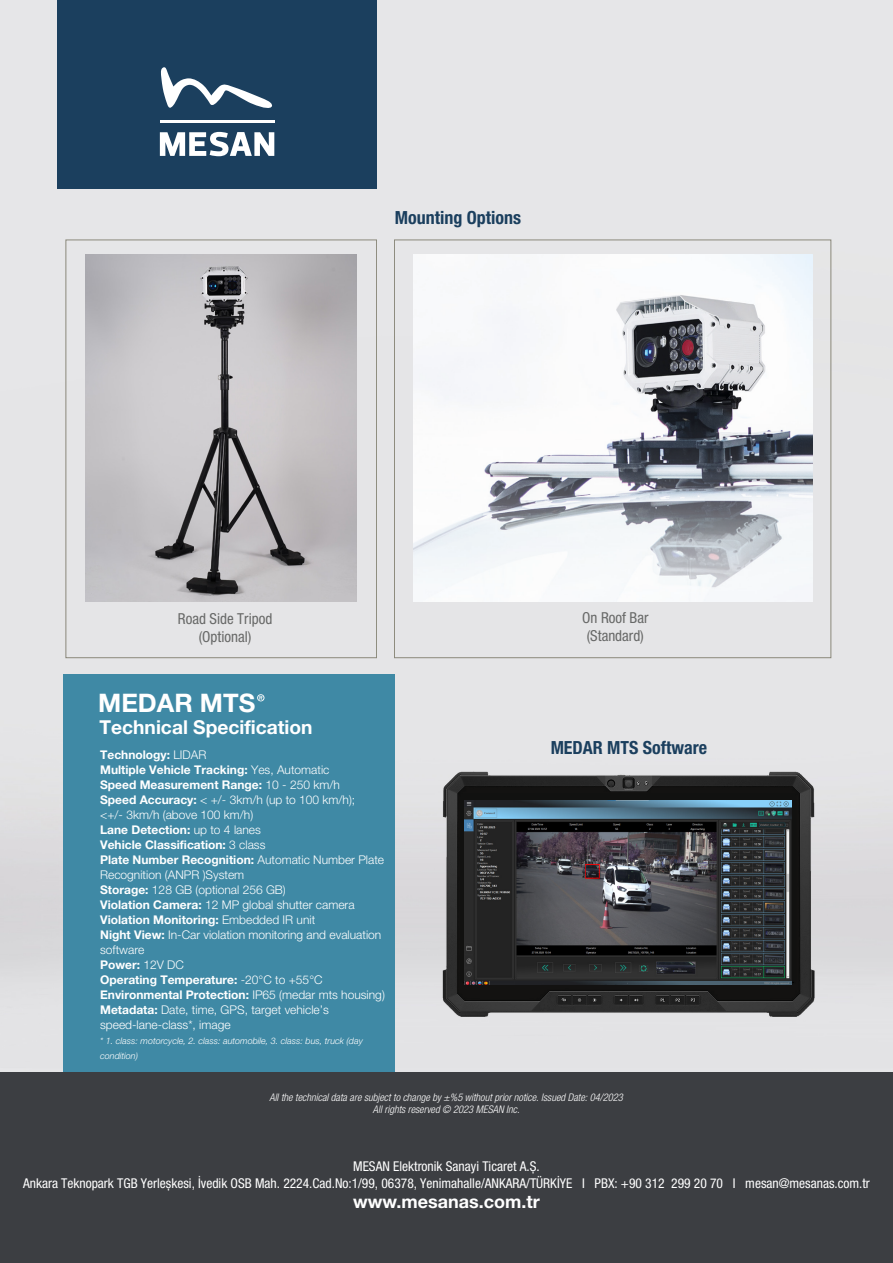
<style>
.page{position:relative;width:893px;height:1263px;background:#fff}
.page>*{position:absolute;margin:0;border:0;box-sizing:border-box;transform-origin:0 0}
.t1{font:700 25.5px "Helvetica Neue LT Pro";color:#fff}
.t2{font:700 19.2px "Helvetica Neue LT Pro";color:#fff}
.t3{font:700 condensed 18.15px "Helvetica Neue LT Pro";color:#1b3f5e}
.t4{font:700 18px "Helvetica Neue LT Pro";color:#fff}
.t5{font:condensed 15.15px/18px "Helvetica Neue LT Pro";color:#676867;text-align:center}
.t6{font:condensed 13.5px/16.2px "Helvetica Neue LT Pro";color:#fff;text-align:center}
.t7{font:300 12px/15px "Helvetica Neue LT Pro";color:#fff}
.t8{font:italic 300 condensed 10.5px/12.6px "Helvetica Neue LT Pro";color:#fff;text-align:center}
.t9{font:italic 300 9px/15px "Helvetica Neue LT Pro";color:#fff}
.s1{font-weight:700}
</style>
<div class="page">
<img style="left:0;top:0;width:893px;height:1073px">
<div style="left:63px;top:674px;width:332px;height:470px;background:#3f89a5"></div>
<div style="left:0;top:1073px;width:893px;height:190px;background:#3c3e42"></div>
<svg style="left:257px;top:694px;width:7px;height:7px"></svg>
<div style="left:57px;top:0;width:320px;height:188px;background:#1b3f5e"></div>
<svg style="left:161px;top:67px;width:111px;height:41px"></svg>
<hr style="left:160px;top:120px;width:114px;height:2px;background:#fff">
<svg style="left:160px;top:132px;width:114px;height:24px"></svg>
<img style="left:413px;top:254px;width:400px;height:347px">
<img style="left:86px;top:254px;width:271px;height:347px">
<img style="left:441px;top:770px;width:375px;height:246px">
<img style="left:464px;top:800px;width:327px;height:184px">
<h3 class="t3" style="left:395px;top:207px;width:128px">Mounting Options</h3>
<p class="t5" style="left:178px;top:609px;width:96px">Road Side Tripod (Optional)</p>
<h1 class="t1" style="left:98px;top:687px;width:159px">MEDAR MTS</h1>
<h2 class="t2" style="left:100px;top:715px;width:215px">Technical Specification</h2>
<p class="t7" style="left:100px;top:746px;width:286px"><span class="s1">Technology:</span> LIDAR<br><span class="s1">Multiple Vehicle Tracking:</span> Yes, Automatic<br><span class="s1">Speed Measurement Range:</span> 10 - 250 km/h<br><span class="s1">Speed Accuracy:</span> &lt; +/- 3km/h (up to 100 km/h);<br>&lt;+/- 3km/h (above 100 km/h)<br><span class="s1">Lane Detection:</span> up to 4 lanes<br><span class="s1">Vehicle Classification:</span> 3 class<br><span class="s1">Plate Number Recognition:</span> Automatic Number Plate Recognition (ANPR )System<br><span class="s1">Storage:</span> 128 GB (optional 256 GB)<br><span class="s1">Violation Camera:</span> 12 MP global shutter camera <span class="s1">Violation Monitoring:</span> Embedded IR unit<br><span class="s1">Night View:</span> In-Car violation monitoring and evaluation software<br><span class="s1">Power:</span> 12V DC<br><span class="s1">Operating Temperature:</span> -20°C to +55°C <span class="s1">Environmental Protection:</span> IP65 (medar mts housing)<br><span class="s1">Metadata:</span> Date, time, GPS, target vehicle’s speed-lane-class*, image</p>
<p class="t9" style="left:100px;top:1033px;width:264px">* 1. class: motorcycle, 2. class: automobile, 3. class: bus, truck (day condition)</p>
<p class="t5" style="left:582px;top:609px;width:68px">On Roof Bar (Standard)</p>
<h3 class="t3" style="left:551px;top:736px;width:158px">MEDAR MTS Software</h3>
<p class="t8" style="left:269px;top:1091px;width:355px">All the technical data are subject to change by ±%5 without prior notice. Issued Date: 04/2023<br>All rights reserved © 2023 MESAN Inc.</p>
<p class="t6" style="left:23px;top:1158px;width:848px">MESAN Elektronik Sanayi Ticaret A.Ș.<br>Ankara Teknopark TGB Yerleșkesi, İvedik OSB Mah. 2224.Cad.No:1/99, 06378, Yenimahalle/ANKARA/TÜRKİYE I PBX: +90 312 299 20 70 I mesan@mesanas.com.tr</p>
<h3 class="t4" style="left:353px;top:1190px;width:188px">www.mesanas.com.tr</h3>
</div>
